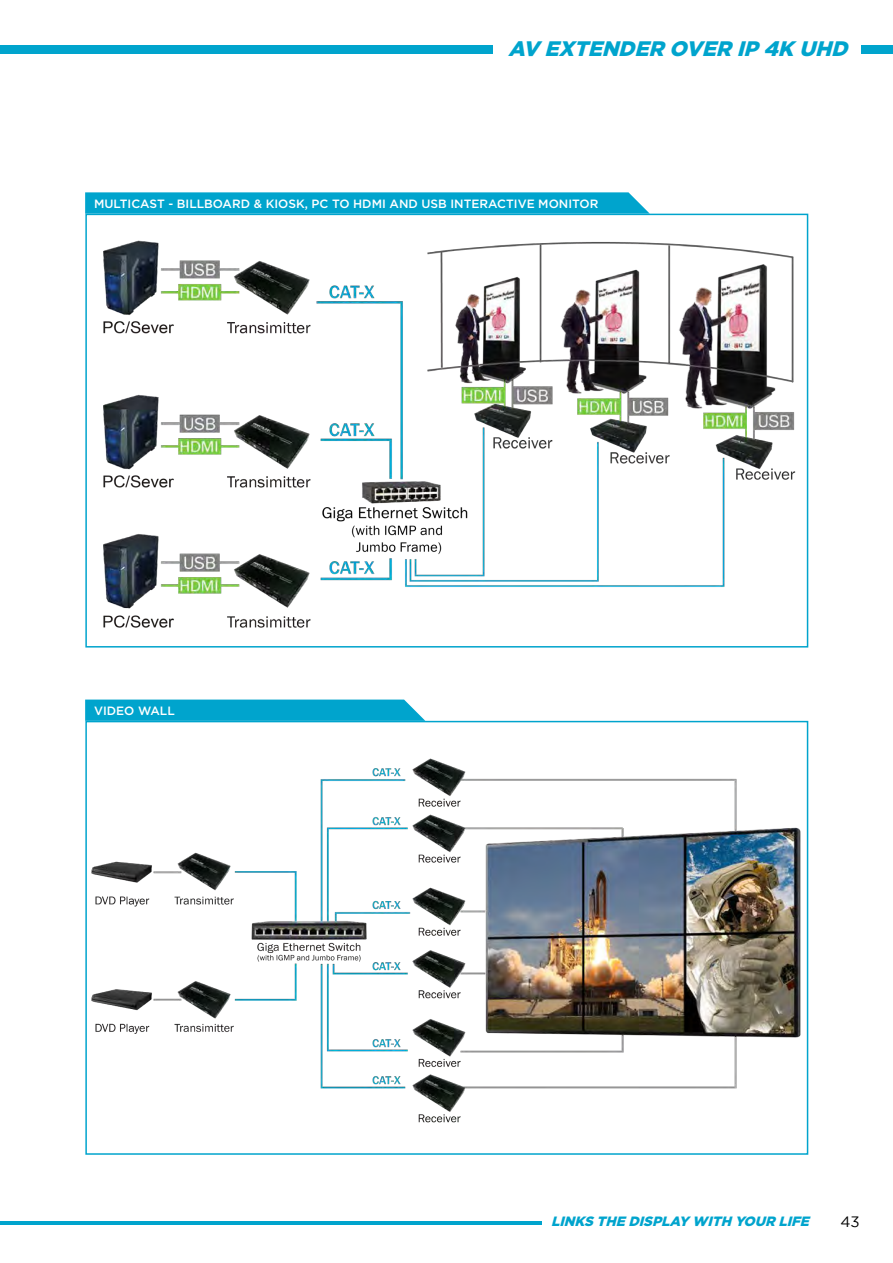
<style>
.page{position:relative;width:893px;height:1263px;background:#fff}
.page>*{position:absolute;margin:0;border:0;box-sizing:border-box;transform-origin:0 0}
.t1{font:italic 900 21px "Gotham";color:#00a4cd}
.t2{font:15px "Gotham";color:#000}
.t3{font:italic 900 13.5px "Gotham";color:#00a4cd}
.t4{font:500 12px "Gotham";color:#fff}
</style>
<div class="page">
<hr style="left:1px;top:1221px;width:541px;height:3px;background:#00a4cd">
<div style="left:0;top:46px;width:493px;height:8px;background:#00a4cd"></div>
<div style="left:862px;top:46px;width:31px;height:8px;background:#00a4cd"></div>
<svg style="left:85px;top:192px;width:565px;height:22px;background:#0ba8cf"></svg>
<svg style="left:85px;top:699px;width:340px;height:22px;background:#0fa9d0"></svg>
<img style="left:85px;top:225px;width:723px;height:407px">
<img style="left:85px;top:754px;width:723px;height:375px">
<h1 class="t1" style="left:508px;top:37px;width:347px">AV EXTENDER OVER IP 4K UHD</h1>
<p class="t4" style="left:94px;top:197px;width:506px">MULTICAST - BILLBOARD &amp; KIOSK, PC TO HDMI AND USB INTERACTIVE MONITOR</p>
<p class="t4" style="left:94px;top:704px;width:82px">VIDEO WALL</p>
<p class="t3" style="left:551px;top:1213px;width:263px">LINKS THE DISPLAY WITH YOUR LIFE</p>
<p class="t2" style="left:840px;top:1213px;width:21px">43</p>
</div>
